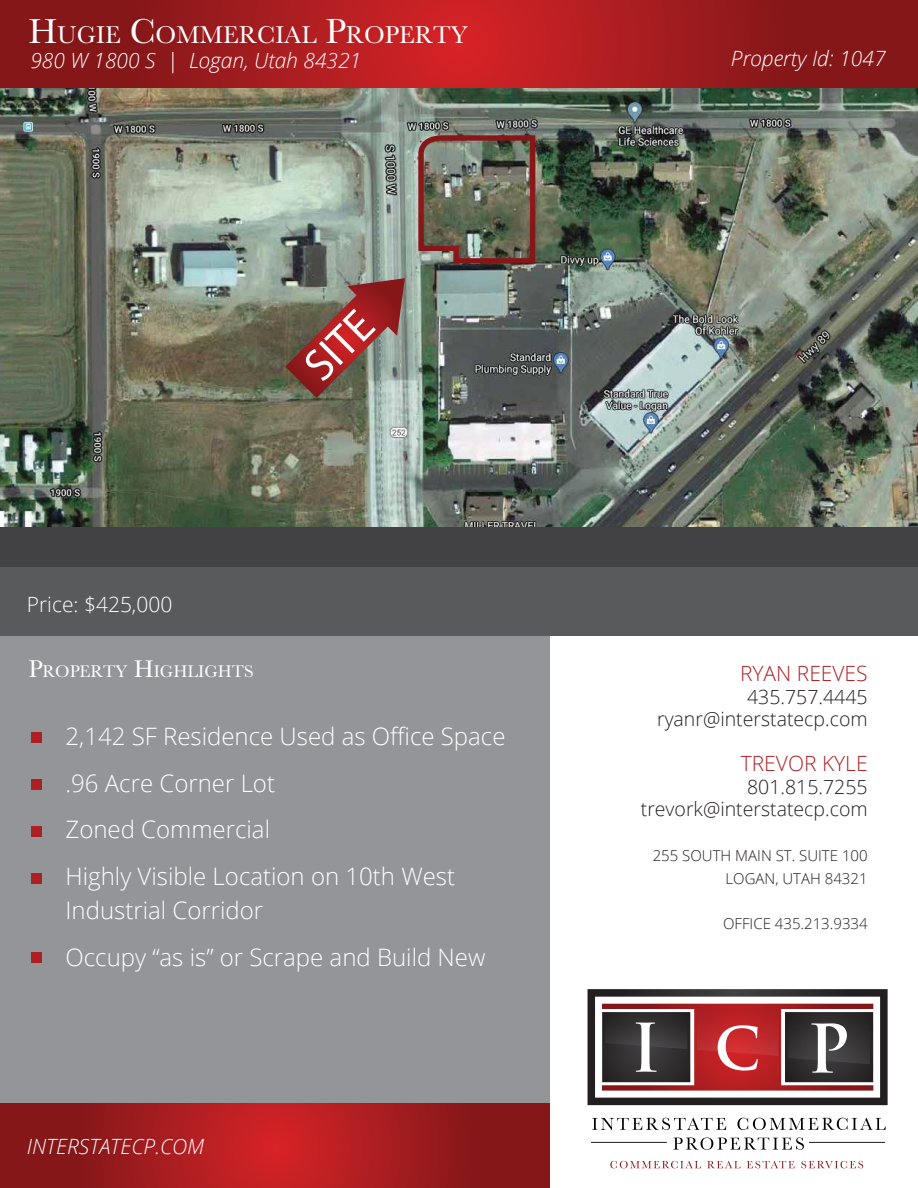
<style>
.page{position:relative;width:918px;height:1188px;background:#fff}
.page>*{position:absolute;margin:0;border:0;box-sizing:border-box;transform-origin:0 0}
.t1{font:45px "Myriad Pro";color:#fff}
.t2{font:25.2px "Baskerville";color:#fff}
.t3{font:300 24px/46.5px "Open Sans";color:#fff}
.t4{font:italic 300 21px "Open Sans";color:#fff}
.t5{font:300 21px "Open Sans";color:#ae1f24}
.t6{font:300 21px "Open Sans";color:#fff}
.t7{font:300 19.5px/22.5px "Open Sans";color:#231f20;text-align:right}
.t8{font:17.55px "Baskerville";color:#fff}
.t9{font:300 15px/22.5px "Open Sans";color:#231f20;text-align:right}
.s1{font-size:36px}
.s2{font-size:25.05px}
</style>
<div class="page">
<img style="left:0;top:73px;width:918px;height:515px">
<div style="left:1px;top:619px;width:549px;height:569px;background:#939598"></div>
<svg style="left:592px;top:1118px;width:134px;height:12px"></svg>
<svg style="left:737px;top:1118px;width:149px;height:12px"></svg>
<svg style="left:673px;top:1137px;width:131px;height:13px"></svg>
<hr style="left:809px;top:1142px;width:76px;height:1px;background:#231f20">
<hr style="left:591px;top:1142px;width:76px;height:1px;background:#231f20">
<svg style="left:588px;top:989px;width:300px;height:116px"></svg>
<svg style="left:610px;top:1161px;width:91px;height:7px"></svg>
<svg style="left:707px;top:1161px;width:33px;height:7px"></svg>
<svg style="left:747px;top:1161px;width:48px;height:7px"></svg>
<svg style="left:801px;top:1161px;width:62px;height:7px"></svg>
<svg style="left:1px;top:0;width:917px;height:88px;background:#a11b1e"></svg>
<div style="left:1px;top:527px;width:917px;height:41px;background:#424143"></div>
<div style="left:1px;top:567px;width:917px;height:69px;background:#595a5c"></div>
<svg style="left:1px;top:1104px;width:549px;height:84px;background:#a11b1e"></svg>
<svg style="left:285px;top:278px;width:120px;height:120px;background:#8d5951"></svg>
<img style="left:416px;top:133px;width:122px;height:133px">
<div style="left:32px;top:732px;width:10px;height:10px;background:#ae1f24"></div>
<div style="left:32px;top:826px;width:10px;height:11px;background:#ae1f24"></div>
<div style="left:32px;top:873px;width:10px;height:10px;background:#ae1f24"></div>
<div style="left:32px;top:952px;width:10px;height:11px;background:#ae1f24"></div>
<div style="left:32px;top:780px;width:10px;height:10px;background:#ae1f24"></div>
<p class="t2" style="left:28px;top:19px;width:441px"><span class="s1">H</span>UGIE <span class="s1">C</span>OMMERCIAL <span class="s1">P</span>ROPERTY</p>
<p class="t4" style="left:30px;top:46px;width:332px">980 W 1800 S | Logan, Utah 84321</p>
<p class="t6" style="left:27px;top:590px;width:147px">Price: $425,000</p>
<h1 class="t1" style="left:292px;top:353px;width:79px;rotate:-45deg">SITE</h1>
<p class="t4" style="left:731px;top:44px;width:156px">Property Id: 1047</p>
<p class="t8" style="left:28px;top:660px;width:227px"><span class="s2">P</span>ROPERTY <span class="s2">H</span>IGHLIGHTS</p>
<p class="t5" style="left:740px;top:659px;width:129px">RYAN REEVES</p>
<p class="t7" style="left:657px;top:685px;width:212px">435.757.4445 ryanr@interstatecp.com</p>
<p class="t5" style="left:741px;top:749px;width:128px">TREVOR KYLE</p>
<p class="t7" style="left:641px;top:775px;width:228px">801.815.7255 trevork@interstatecp.com</p>
<p class="t9" style="left:653px;top:844px;width:216px">255 SOUTH MAIN ST. SUITE 100<br>LOGAN, UTAH 84321</p>
<p class="t9" style="left:723px;top:912px;width:146px">OFFICE 435.213.9334</p>
<p class="t3" style="left:66px;top:713px;width:441px">2,142 SF Residence Used as Office Space .96 Acre Corner Lot<br>Zoned Commercial<br>Highly Visible Location on 10th West</p>
<p class="t3" style="left:66px;top:887px;width:421px">Industrial Corridor<br>Occupy “as is” or Scrape and Build New</p>
<p class="t4" style="left:27px;top:1132px;width:179px">INTERSTATECP.COM</p>
</div>
